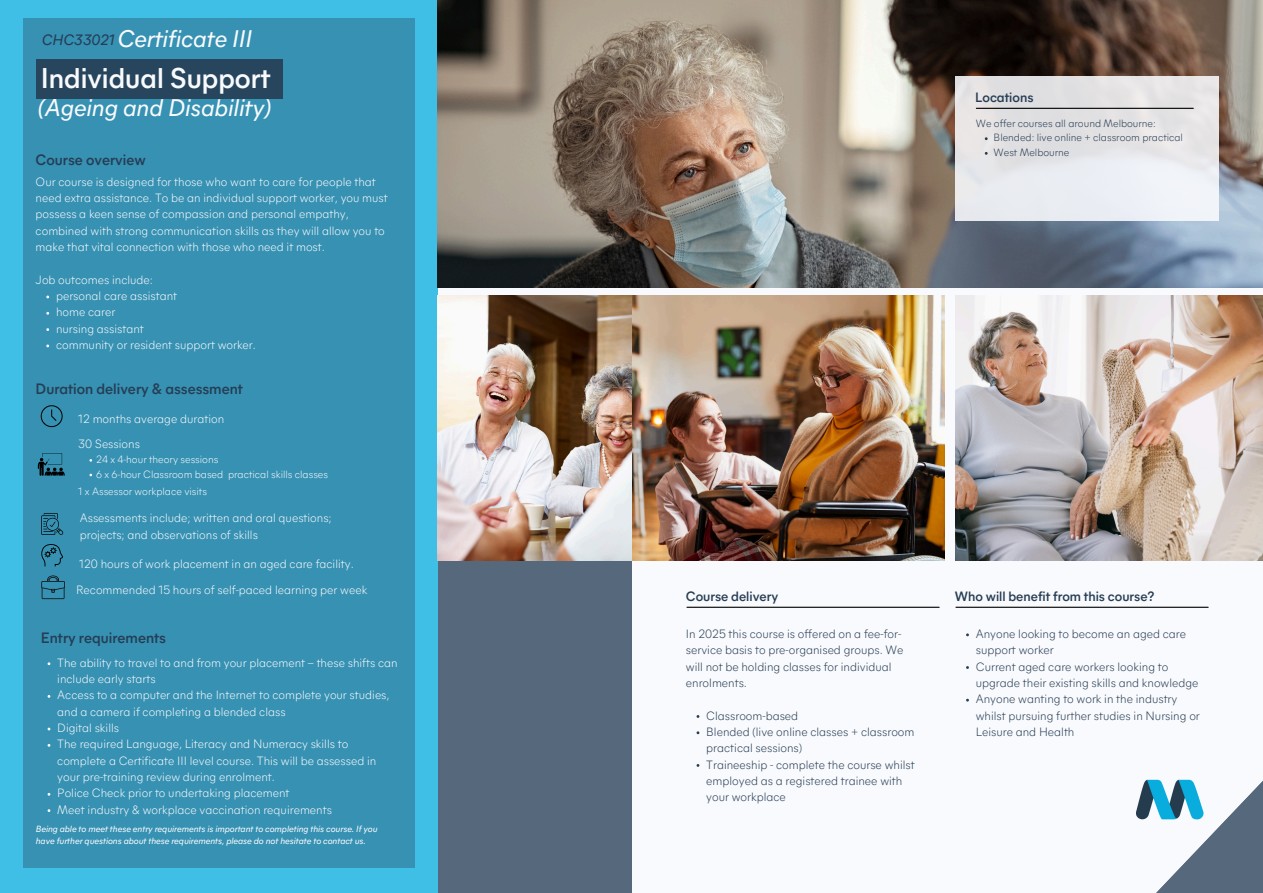
<style>
.page{position:relative;width:1263px;height:893px;background:#f9fafd}
.page>*{position:absolute;margin:0;border:0;box-sizing:border-box;transform-origin:0 0}
.t1{font:600 28.5px "Mier A";color:#f9fafd}
.t2{font:italic 24px "Mier A";color:#f9fafd}
.t3{font:600 15px "Mier A";color:#263d54}
.t4{font:italic 15px "Mier A";color:#263d54}
.t5{font:600 13.5px "Mier A";color:#263d54}
.t6{font:300 12px/16.4px "Mier A";color:#f9fafd}
.t7{font:300 12px/16.4px "Mier A";color:#263d54}
.t8{font:300 10.5px "Mier A";color:#f9fafd}
.t9{font:300 10.5px "Mier A";color:#263d54}
.t10{font:italic 9px/12.4px "Mier A";color:#f9fafd}
</style>
<div class="page">
<div style="left:438px;top:560px;width:193px;height:333px;background:#56687b"></div>
<div style="left:0;top:0;width:438px;height:893px;background:#3fbfe5"></div>
<div style="left:23px;top:18px;width:391px;height:850px;background:#3691b2"></div>
<svg style="left:1156px;top:781px;width:107px;height:112px"></svg>
<img style="left:438px;top:0;width:825px;height:287px">
<div style="left:955px;top:76px;width:264px;height:144px;background:linear-gradient(to right,#e3e3e6,#ebebee)"></div>
<img style="left:1136px;top:779px;width:68px;height:43px">
<hr style="left:976px;top:108px;width:217px;height:1px;background:#000">
<hr style="left:956px;top:606px;width:252px;height:2px;background:#000">
<hr style="left:687px;top:606px;width:252px;height:2px;background:#000">
<div style="left:37px;top:59px;width:246px;height:40px;background:#27465e"></div>
<svg style="left:41px;top:405px;width:22px;height:22px"></svg>
<svg style="left:38px;top:453px;width:27px;height:23px"></svg>
<svg style="left:41px;top:513px;width:22px;height:22px"></svg>
<svg style="left:41px;top:544px;width:22px;height:22px"></svg>
<svg style="left:41px;top:575px;width:24px;height:24px"></svg>
<img style="left:633px;top:296px;width:311px;height:264px">
<img style="left:955px;top:296px;width:308px;height:264px">
<img style="left:438px;top:296px;width:193px;height:264px">
<h4 class="t4" style="left:42px;top:34px;width:74px">CHC33021</h4>
<p class="t2" style="left:118px;top:29px;width:136px">Certificate III</p>
<p class="t1" style="left:41px;top:67px;width:231px">Individual Support</p>
<p class="t2" style="left:38px;top:98px;width:235px">(Ageing and Disability)</p>
<h1 class="t3" style="left:36px;top:154px;width:112px">Course overview</h1>
<p class="t6" style="left:36px;top:175px;width:354px">Our course is designed for those who want to care for people that need extra assistance. To be an individual support worker, you must possess a keen sense of compassion and personal empathy, combined with strong communication skills as they will allow you to make that vital connection with those who need it most.</p>
<h6 class="t6" style="left:36px;top:272px;width:119px">Job outcomes include:</h6>
<p class="t6" style="left:56px;top:289px;width:123px">personal care assistant</p>
<h6 class="t6" style="left:56px;top:305px;width:61px">home carer</h6>
<p class="t6" style="left:56px;top:321px;width:89px">nursing assistant</p>
<p class="t6" style="left:56px;top:338px;width:201px">community or resident support worker.</p>
<h2 class="t3" style="left:36px;top:383px;width:209px">Duration delivery &amp; assessment</h2>
<p class="t6" style="left:78px;top:411px;width:147px">12 months average duration</p>
<p class="t6" style="left:78px;top:436px;width:63px">30 Sessions</p>
<p class="t8" style="left:96px;top:455px;width:124px">24 x 4-hour theory sessions</p>
<p class="t8" style="left:96px;top:470px;width:233px">6 x 6-hour Classroom based practical skills classes</p>
<p class="t8" style="left:78px;top:487px;width:130px">1 x Assessor workplace visits</p>
<p class="t6" style="left:80px;top:511px;width:253px">Assessments include; written and oral questions; projects; and observations of skills</p>
<p class="t6" style="left:79px;top:556px;width:276px">120 hours of work placement in an aged care facility.</p>
<p class="t6" style="left:76px;top:583px;width:293px">Recommended 15 hours of self-paced learning per week</p>
<h2 class="t3" style="left:41px;top:631px;width:127px">Entry requirements</h2>
<p class="t6" style="left:57px;top:655px;width:342px">The ability to travel to and from your placement – these shifts can include early starts</p>
<h6 class="t6" style="left:57px;top:688px;width:334px">Access to a computer and the Internet to complete your studies, and a camera if completing a blended class</h6>
<h6 class="t6" style="left:57px;top:721px;width:63px">Digital skills</h6>
<h6 class="t6" style="left:57px;top:737px;width:321px">The required Language, Literacy and Numeracy skills to complete a Certificate III level course. This will be assessed in your pre-training review during enrolment.</h6>
<h4 class="t6" style="left:57px;top:786px;width:234px">Police Check prior to undertaking placement</h4>
<p class="t6" style="left:57px;top:802px;width:276px">Meet industry &amp; workplace vaccination requirements</p>
<p class="t10" style="left:36px;top:823px;width:343px">Being able to meet these entry requirements is important to completing this course. If you have further questions about these requirements, please do not hesitate to contact us.</p>
<h3 class="t5" style="left:975px;top:91px;width:60px">Locations</h3>
<h6 class="t9" style="left:976px;top:119px;width:181px">We offer courses all around Melbourne:</h6>
<p class="t9" style="left:994px;top:133px;width:191px">Blended: live online + classroom practical</p>
<p class="t9" style="left:994px;top:148px;width:77px">West Melbourne</p>
<h6 class="t5" style="left:686px;top:590px;width:94px">Course delivery</h6>
<h4 class="t5" style="left:955px;top:590px;width:201px">Who will benefit from this course?</h4>
<p class="t7" style="left:686px;top:627px;width:219px">In 2025 this course is offered on a fee-for&shy;service basis to pre-organised groups. We will not be holding classes for individual enrolments.</p>
<p class="t7" style="left:706px;top:708px;width:93px">Classroom-based</p>
<h5 class="t7" style="left:706px;top:724px;width:210px">Blended (live online classes + classroom practical sessions)</h5>
<p class="t7" style="left:706px;top:757px;width:210px">Traineeship - complete the course whilst employed as a registered trainee with your workplace</p>
<p class="t7" style="left:976px;top:627px;width:212px">Anyone looking to become an aged care support worker</p>
<p class="t7" style="left:976px;top:659px;width:224px">Current aged care workers looking to upgrade their existing skills and knowledge</p>
<p class="t7" style="left:976px;top:692px;width:226px">Anyone wanting to work in the industry whilst pursuing further studies in Nursing or<br>Leisure and Health</p>
</div>
